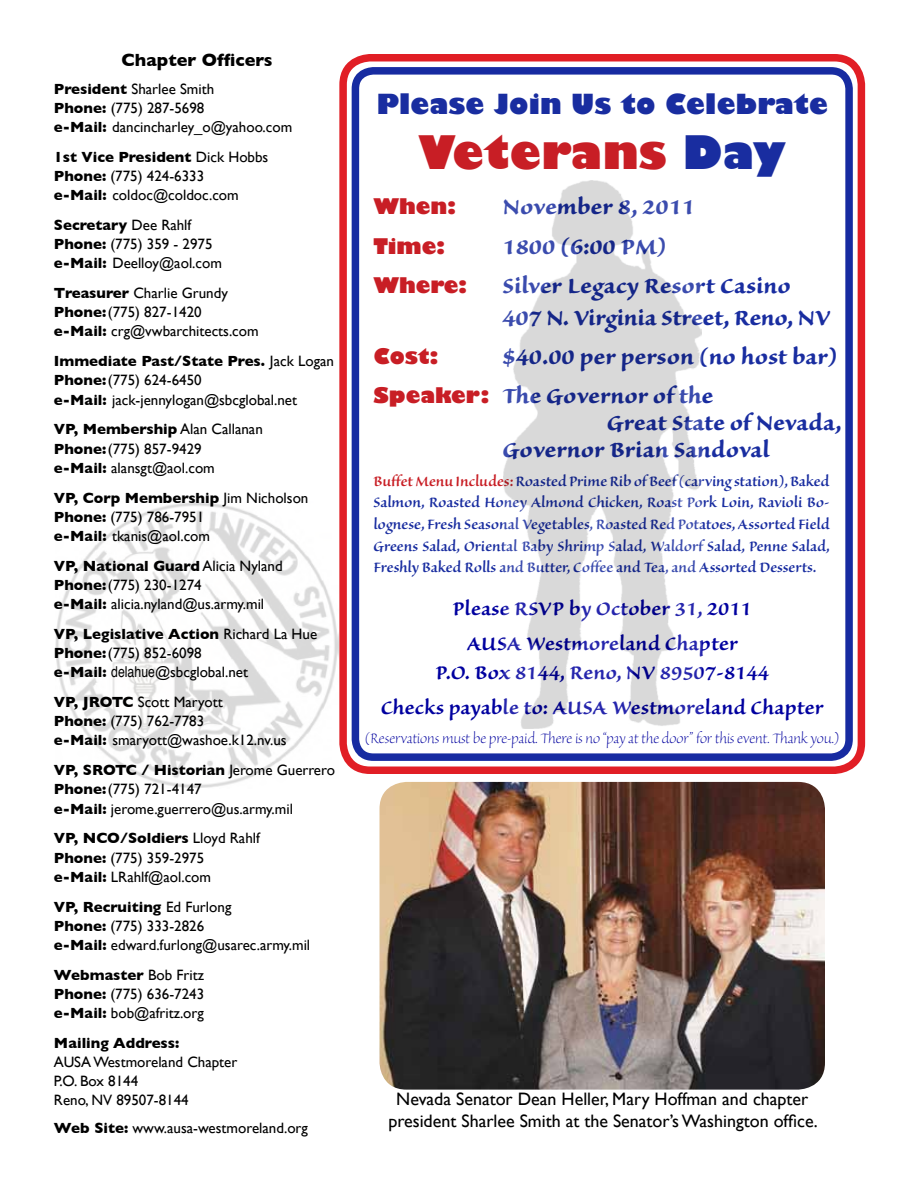
<style>
.page{position:relative;width:918px;height:1188px;background:#fff}
.page>*{position:absolute;margin:0;border:0;box-sizing:border-box;transform-origin:0 0}
.t1{font:800 45px "Gill Sans";letter-spacing:.005em;color:#c81e25}
.t2{font:27px/32.4px "Sanvito Pro Bold Capt";color:#192da0}
.t3{font:800 27px "Gill Sans";letter-spacing:.005em;color:#192da0}
.t4{font:24px/35.5px "Sanvito Pro Semibold Capt";color:#00009f;text-align:center}
.t5{font:800 21px "Gill Sans";color:#c81e25}
.t6{font:18px/21.6px "Sanvito Pro Semibold Subh";color:#192da0;text-align:justify}
.t7{font:18px/21.6px "Gill Sans";color:#000;text-align:center}
.t8{font:18px "Sanvito Pro Lt Disp";letter-spacing:-.01em;color:#00009f}
.t9{font:700 18px "Gill Sans";color:#000}
.t10{font:15px/19.2px "Gill Sans";color:#000}
.t11{font:700 15px "Gill Sans";color:#000}
.s1{font-weight:700}
.s2{font-family:"Helvetica";font-stretch:condensed}
.s3{color:#192da0}
.s4{font-family:"Gill Sans";font-weight:800;font-size:21px;color:#c81e25}
.s5{color:#c81e25}
</style>
<div class="page">
<img style="left:55px;top:502px;width:284px;height:286px">
<div style="left:339px;top:54px;width:526px;height:720px;border:8px solid #e11e25;border-radius:27px"></div>
<div style="left:352px;top:67px;width:501px;height:694px;border:8px solid #172ba1;border-radius:18px"></div>
<img style="left:503px;top:180px;width:198px;height:549px">
<img style="left:380px;top:782px;width:445px;height:308px">
<p class="t9" style="left:122px;top:50px;width:152px">Chapter Officers</p>
<p class="t10" style="left:54px;top:79px;width:240px"><span class="s1">President</span> Sharlee Smith<br><span class="s1">Phone:</span> (775) 287-5698<br><span class="s1">e-Mail:</span> dancincharley_o@yahoo.com</p>
<p class="t10" style="left:54px;top:147px;width:216px"><span class="s1">1st Vice President</span> Dick Hobbs<br><span class="s1">Phone:</span> (775) 424-6333<br><span class="s1">e-Mail:</span> coldoc@coldoc.com</p>
<p class="t10" style="left:54px;top:215px;width:170px"><span class="s1">Secretary</span> Dee Rahlf<br><span class="s1">Phone:</span> (775) 359 - 2975 <span class="s1">e-Mail:</span> Deelloy@aol.com</p>
<p class="t10" style="left:54px;top:283px;width:206px"><span class="s1">Treasurer</span> Charlie Grundy<br><span class="s1">Phone:</span>(775) 827-1420<br><span class="s1">e-Mail:</span> crg@vwbarchitects.com</p>
<p class="t10" style="left:54px;top:351px;width:282px"><span class="s1">Immediate Past/State Pres.</span> Jack Logan<br><span class="s1">Phone:</span>(775) 624-6450<br><span class="s1">e-Mail:</span> jack-jennylogan@sbcglobal.net</p>
<p class="t10" style="left:54px;top:420px;width:210px"><span class="s1">VP, Membership</span> Alan Callanan<br><span class="s1">Phone:</span>(775) 857-9429<br><span class="s1">e-Mail:</span> alansgt@aol.com</p>
<p class="t10" style="left:54px;top:488px;width:256px"><span class="s1">VP, Corp Membership</span> Jim Nicholson<br><span class="s1">Phone:</span> (775) 786-7951<br><span class="s1">e-Mail:</span> tkanis@aol.com</p>
<p class="t10" style="left:54px;top:556px;width:230px"><span class="s1">VP, National Guard</span> Alicia Nyland<br><span class="s1">Phone:</span>(775) 230-1274<br><span class="s1">e-Mail:</span> alicia.nyland@us.army.mil</p>
<p class="t10" style="left:54px;top:624px;width:265px"><span class="s1">VP, Legislative Action</span> Richard La Hue<br><span class="s1">Phone:</span>(775) 852-6098<br><span class="s1">e-Mail:</span> <span class="s2">delahue</span>@sbcglobal.net</p>
<p class="t10" style="left:54px;top:692px;width:234px"><span class="s1">VP, JROTC</span> Scott Maryott<br><span class="s1">Phone:</span> (775) 762-7783<br><span class="s1">e-Mail:</span> smaryott@washoe.k12.nv.us</p>
<p class="t10" style="left:54px;top:761px;width:283px"><span class="s1">VP, SROTC / Historian</span> Jerome Guerrero<br><span class="s1">Phone:</span>(775) 721-4147<br><span class="s1">e-Mail:</span> jerome.guerrero@us.army.mil</p>
<p class="t10" style="left:54px;top:829px;width:207px"><span class="s1">VP, NCO/Soldiers</span> Lloyd Rahlf<br><span class="s1">Phone:</span> (775) 359-2975 <span class="s1">e-Mail:</span> LRahlf@aol.com</p>
<p class="t10" style="left:54px;top:897px;width:258px"><span class="s1">VP, Recruiting</span> Ed Furlong<br><span class="s1">Phone:</span> (775) 333-2826<br><span class="s1">e-Mail:</span> edward.furlong@usarec.army.mil</p>
<p class="t10" style="left:54px;top:965px;width:152px;text-align:justify"><span class="s1">Webmaster</span> Bob Fritz <span class="s1">Phone:</span> (775) 636-7243 <span class="s1">e-Mail:</span> bob@afritz.org</p>
<p class="t11" style="left:54px;top:1034px;width:127px">Mailing Address:</p>
<p class="t10" style="left:54px;top:1052px;width:185px">AUSA Westmoreland Chapter<br>P.O. Box 8144<br>Reno, NV 89507-8144</p>
<p class="t10" style="left:54px;top:1118px;width:256px"><span class="s1">Web Site:</span> www.ausa-westmoreland.org</p>
<h2 class="t3" style="left:376px;top:87px;width:453px">Please Join Us to Celebrate</h2>
<h1 class="t1" style="left:418px;top:124px;width:370px">Veterans <span class="s3">Day</span></h1>
<h3 class="t5" style="left:374px;top:194px;width:84px">When:</h3>
<h2 class="t2" style="left:503px;top:191px;width:194px">November 8, 2011</h2>
<h3 class="t5" style="left:374px;top:233px;width:73px">Time:</h3>
<h2 class="t2" style="left:503px;top:230px;width:165px">1800 (6:00 PM)</h2>
<h3 class="t5" style="left:374px;top:272px;width:95px">Where:</h3>
<h2 class="t2" style="left:503px;top:269px;width:330px">Silver Legacy Resort Casino<br>407 N. Virginia Street, Reno, NV</h2>
<h3 class="t5" style="left:374px;top:343px;width:66px">Cost:</h3>
<h2 class="t2" style="left:374px;top:337px;width:465px;line-height:39.2px;text-indent:129px">$40.00 per person (no host bar)<br><span class="s4">Speaker:</span> The Governor of the</h2>
<h2 class="t2" style="left:503px;top:410px;width:340px;line-height:27px;text-indent:104px">Great State of Nevada,<br>Governor Brian Sandoval</h2>
<p class="t6" style="left:374px;top:470px;width:458px"><span class="s5">Buffet Menu Includes:</span> Roasted Prime Rib of Beef (carving station), Baked Salmon, Roasted Honey Almond Chicken, Roast Pork Loin, Ravioli Bo&shy;lognese, Fresh Seasonal Vegetables, Roasted Red Potatoes, Assorted Field Greens Salad, Oriental Baby Shrimp Salad, Waldorf Salad, Penne Salad, Freshly Baked Rolls and Butter, Coffee and Tea, and Assorted Desserts.</p>
<h3 class="t4" style="left:453px;top:590px;width:301px">Please RSVP by October 31, 2011<br>AUSA Westmoreland Chapter</h3>
<h3 class="t4" style="left:381px;top:655px;width:444px">P.O. Box 8144, Reno, NV 89507-8144<br>Checks payable to: AUSA Westmoreland Chapter</h3>
<p class="t8" style="left:365px;top:729px;width:475px">(Reservations must be pre-paid. There is no “pay at the door” for this event. Thank you.)</p>
<p class="t7" style="left:388px;top:1088px;width:431px">Nevada Senator Dean Heller, Mary Hoffman and chapter president Sharlee Smith at the Senator’s Washington office.</p>
</div>
